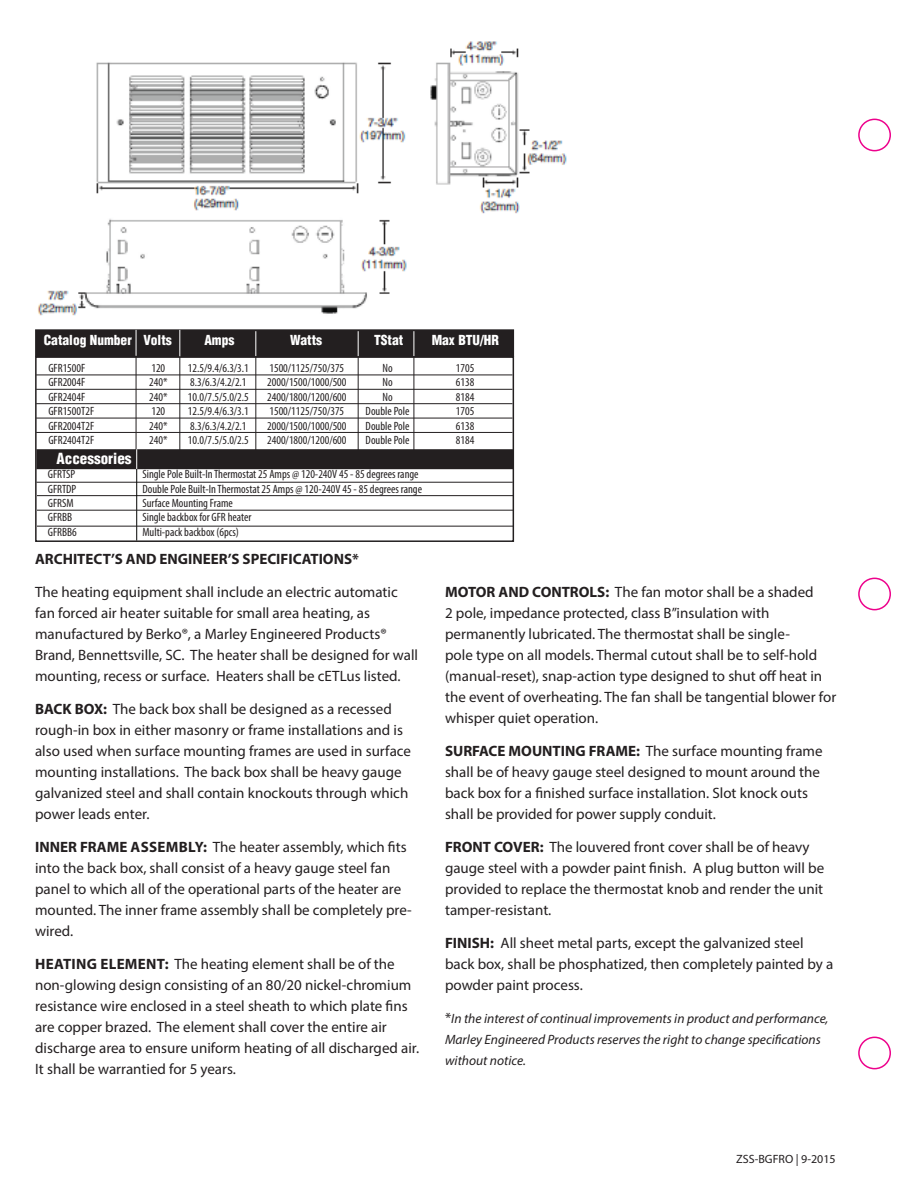
<style>
.page{position:relative;width:918px;height:1188px;background:#fff}
.page>*{position:absolute;margin:0;border:0;box-sizing:border-box;transform-origin:0 0}
.t1{font:15px/21px "Myriad Pro";color:#231f20}
.t2{font:700 15px "Myriad Pro";color:#231f20}
.t3{font:900 condensed 15px "Helvetica LT Std";color:#fff}
.t4{font:italic 13.5px/21px "Myriad Pro";color:#231f20}
.t5{font:900 condensed 13.5px "Helvetica LT Std";color:#fff}
.t6{font:condensed 12px "Myriad Pro";color:#231f20}
.t7{font:12px "Myriad Pro";color:#231f20}
.s1{font-weight:700}
.s2{font-style:normal;font-size:15px}
</style>
<div class="page">
<div style="left:858px;top:119px;width:33px;height:32px;border:2px solid #ed028c;border-radius:50%"></div>
<div style="left:858px;top:578px;width:33px;height:32px;border:2px solid #ed028c;border-radius:50%"></div>
<div style="left:858px;top:1037px;width:33px;height:32px;border:2px solid #ed028c;border-radius:50%"></div>
<img style="left:37px;top:41px;width:530px;height:275px">
<div style="left:36px;top:330px;width:477px;height:26px;background:#231f20"></div>
<div style="left:35px;top:329px;width:479px;height:28px;border:2px solid #231f20"></div>
<svg style="left:179px;top:330px;width:1px;height:26px"></svg>
<svg style="left:255px;top:331px;width:1px;height:25px"></svg>
<svg style="left:358px;top:331px;width:1px;height:25px"></svg>
<svg style="left:414px;top:331px;width:1px;height:25px"></svg>
<hr style="left:36px;top:375px;width:477px;height:1px;background:#231f20">
<hr style="left:36px;top:403px;width:477px;height:1px;background:#231f20">
<hr style="left:36px;top:418px;width:477px;height:1px;background:#231f20">
<svg style="left:136px;top:330px;width:1px;height:26px"></svg>
<hr style="left:136px;top:356px;width:1px;height:96px;background:#231f20">
<hr style="left:179px;top:357px;width:1px;height:95px;background:#231f20">
<hr style="left:255px;top:356px;width:1px;height:96px;background:#231f20">
<hr style="left:358px;top:356px;width:1px;height:96px;background:#231f20">
<hr style="left:414px;top:356px;width:1px;height:102px;background:#231f20">
<hr style="left:36px;top:482px;width:477px;height:1px;background:#231f20">
<div style="left:37px;top:450px;width:475px;height:18px;background:#231f20"></div>
<div style="left:36px;top:449px;width:477px;height:20px;border:2px solid #231f20"></div>
<div style="left:40px;top:453px;width:459px;height:15px;background:#231f20"></div>
<hr style="left:37px;top:495px;width:476px;height:1px;background:#231f20">
<svg style="left:136px;top:449px;width:1px;height:20px"></svg>
<hr style="left:136px;top:469px;width:1px;height:72px;background:#040503">
<hr style="left:36px;top:432px;width:477px;height:1px;background:#231f20">
<hr style="left:36px;top:389px;width:477px;height:1px;background:#231f20">
<div style="left:35px;top:356px;width:479px;height:186px;border:2px solid #231f20"></div>
<hr style="left:37px;top:510px;width:476px;height:1px;background:#231f20">
<hr style="left:37px;top:526px;width:476px;height:1px;background:#231f20">
<p class="t5" style="left:44px;top:332px;width:130px">Catalog Number Volts</p>
<p class="t5" style="left:204px;top:332px;width:31px">Amps</p>
<p class="t5" style="left:290px;top:332px;width:33px">Watts</p>
<p class="t5" style="left:374px;top:332px;width:31px">TStat</p>
<p class="t5" style="left:432px;top:332px;width:69px">Max BTU/HR</p>
<p class="t6" style="left:48px;top:361px;width:38px">GFR1500F</p>
<p class="t6" style="left:48px;top:375px;width:38px">GFR2004F</p>
<p class="t6" style="left:48px;top:390px;width:38px">GFR2404F</p>
<p class="t6" style="left:48px;top:404px;width:47px">GFR1500T2F</p>
<p class="t6" style="left:48px;top:418px;width:47px">GFR2004T2F</p>
<p class="t6" style="left:48px;top:433px;width:47px">GFR2404T2F</p>
<p class="t3" style="left:57px;top:449px;width:76px">Accessories</p>
<p class="t6" style="left:151px;top:361px;width:15px">120</p>
<p class="t6" style="left:149px;top:375px;width:20px">240*</p>
<p class="t6" style="left:149px;top:390px;width:20px">240*</p>
<p class="t6" style="left:151px;top:404px;width:15px">120</p>
<p class="t6" style="left:149px;top:418px;width:20px">240*</p>
<p class="t6" style="left:149px;top:433px;width:20px">240*</p>
<p class="t6" style="left:188px;top:361px;width:63px">12.5/9.4/6.3/3.1</p>
<p class="t6" style="left:190px;top:375px;width:58px">8.3/6.3/4.2/2.1</p>
<p class="t6" style="left:188px;top:390px;width:63px">10.0/7.5/5.0/2.5</p>
<p class="t6" style="left:188px;top:404px;width:63px">12.5/9.4/6.3/3.1</p>
<p class="t6" style="left:190px;top:418px;width:58px">8.3/6.3/4.2/2.1</p>
<p class="t6" style="left:188px;top:433px;width:63px">10.0/7.5/5.0/2.5</p>
<p class="t6" style="left:269px;top:361px;width:76px">1500/1125/750/375</p>
<p class="t6" style="left:267px;top:375px;width:81px">2000/1500/1000/500</p>
<p class="t6" style="left:267px;top:390px;width:81px">2400/1800/1200/600</p>
<p class="t6" style="left:269px;top:404px;width:76px">1500/1125/750/375</p>
<p class="t6" style="left:267px;top:418px;width:81px">2000/1500/1000/500</p>
<p class="t6" style="left:267px;top:433px;width:81px">2400/1800/1200/600</p>
<p class="t6" style="left:382px;top:361px;width:12px">No</p>
<p class="t6" style="left:382px;top:375px;width:12px">No</p>
<p class="t6" style="left:382px;top:390px;width:12px">No</p>
<p class="t6" style="left:366px;top:404px;width:45px">Double Pole</p>
<p class="t6" style="left:366px;top:418px;width:45px">Double Pole</p>
<p class="t6" style="left:366px;top:433px;width:45px">Double Pole</p>
<p class="t6" style="left:48px;top:467px;width:29px">GFRTSP</p>
<p class="t6" style="left:142px;top:467px;width:278px">Single Pole Built-In Thermostat 25 Amps @ 120-240V 45 - 85 degrees range</p>
<p class="t6" style="left:48px;top:481px;width:30px">GFRTDP</p>
<p class="t6" style="left:142px;top:481px;width:281px">Double Pole Built-In Thermostat 25 Amps @ 120-240V 45 - 85 degrees range</p>
<p class="t6" style="left:48px;top:496px;width:27px">GFRSM</p>
<p class="t6" style="left:142px;top:496px;width:92px">Surface Mounting Frame</p>
<p class="t6" style="left:48px;top:510px;width:26px">GFRBB</p>
<p class="t6" style="left:142px;top:510px;width:111px">Single backbox for GFR heater</p>
<p class="t6" style="left:48px;top:525px;width:30px">GFRBB6</p>
<p class="t6" style="left:142px;top:525px;width:98px">Multi-pack backbox (6pcs)</p>
<p class="t2" style="left:35px;top:549px;width:325px">ARCHITECT’S AND ENGINEER’S SPECIFICATIONS*</p>
<p class="t1" style="left:35px;top:581px;width:385px">The heating equipment shall include an electric automatic fan forced air heater suitable for small area heating, as manufactured by Berko®, a Marley Engineered Products® Brand, Bennettsville, SC. The heater shall be designed for wall mounting, recess or surface. Heaters shall be cETLus listed.</p>
<p class="t1" style="left:35px;top:698px;width:377px"><span class="s1">BACK BOX:</span> The back box shall be designed as a recessed rough-in box in either masonry or frame installations and is also used when surface mounting frames are used in surface mounting installations. The back box shall be heavy gauge galvanized steel and shall contain knockouts through which power leads enter.</p>
<p class="t1" style="left:35px;top:836px;width:378px"><span class="s1">INNER FRAME ASSEMBLY:</span> The heater assembly, which fits into the back box, shall consist of a heavy gauge steel fan panel to which all of the operational parts of the heater are mounted. The inner frame assembly shall be completely pre&shy;wired.</p>
<p class="t1" style="left:35px;top:953px;width:386px"><span class="s1">HEATING ELEMENT:</span> The heating element shall be of the non-glowing design consisting of an 80/20 nickel-chromium resistance wire enclosed in a steel sheath to which plate fins are copper brazed. The element shall cover the entire air discharge area to ensure uniform heating of all discharged air.<br>It shall be warrantied for 5 years.</p>
<p class="t6" style="left:456px;top:361px;width:20px">1705</p>
<p class="t6" style="left:456px;top:375px;width:20px">6138</p>
<p class="t6" style="left:456px;top:390px;width:20px">8184</p>
<p class="t6" style="left:456px;top:404px;width:20px">1705</p>
<p class="t6" style="left:456px;top:418px;width:20px">6138</p>
<p class="t6" style="left:456px;top:433px;width:20px">8184</p>
<p class="t1" style="left:445px;top:581px;width:393px"><span class="s1">MOTOR AND CONTROLS:</span> The fan motor shall be a shaded<br>2 pole, impedance protected, class B”insulation with permanently lubricated. The thermostat shall be single-<br>pole type on all models. Thermal cutout shall be to self-hold (manual-reset), snap-action type designed to shut off heat in the event of overheating. The fan shall be tangential blower for whisper quiet operation.</p>
<p class="t1" style="left:445px;top:740px;width:379px"><span class="s1">SURFACE MOUNTING FRAME:</span> The surface mounting frame shall be of heavy gauge steel designed to mount around the back box for a finished surface installation. Slot knock outs shall be provided for power supply conduit.</p>
<p class="t1" style="left:445px;top:836px;width:381px"><span class="s1">FRONT COVER:</span> The louvered front cover shall be of heavy gauge steel with a powder paint finish. A plug button will be provided to replace the thermostat knob and render the unit tamper-resistant.</p>
<p class="t1" style="left:445px;top:932px;width:390px"><span class="s1">FINISH:</span> All sheet metal parts, except the galvanized steel back box, shall be phosphatized, then completely painted by a powder paint process.</p>
<p class="t4" style="left:445px;top:1008px;width:385px"><span class="s2">*</span>In the interest of continual improvements in product and performance,<br>Marley Engineered Products reserves the right to change specifications without notice.</p>
<p class="t7" style="left:736px;top:1151px;width:101px">ZSS-BGFRO | 9-2015</p>
</div>
